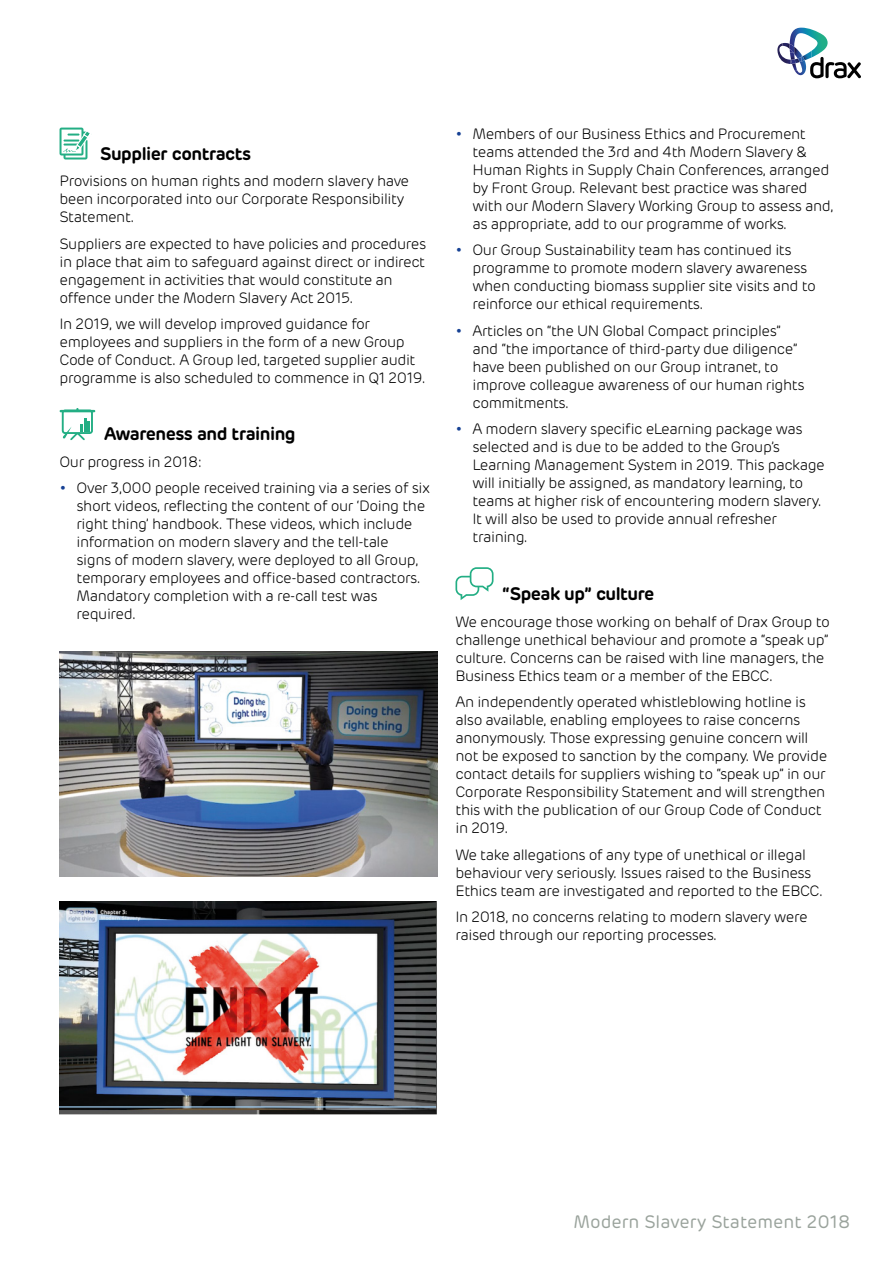
<style>
.page{position:relative;width:893px;height:1263px;background:#fff}
.page>*{position:absolute;margin:0;border:0;box-sizing:border-box;transform-origin:0 0}
.t1{font:600 18px "Rubrik";letter-spacing:-.03em;color:#000}
.t2{font:18px "Rubrik";color:#9aa39c}
.t3{font:300 15px/18px "Rubrik";letter-spacing:-.03em;color:#000}
.s1{font-weight:700;color:#164194}
</style>
<div class="page">
<svg style="left:777px;top:28px;width:84px;height:50px"></svg>
<svg style="left:60px;top:128px;width:30px;height:31px"></svg>
<svg style="left:63px;top:410px;width:29px;height:23px"></svg>
<div style="left:62px;top:409px;width:31px;height:25px;border:2px solid #23ae84;border-radius:2px"></div>
<hr style="left:61px;top:410px;width:33px;height:2px;background:#23ae84">
<svg style="left:63px;top:419px;width:26px;height:22px"></svg>
<svg style="left:455px;top:567px;width:38px;height:33px"></svg>
<img style="left:60px;top:901px;width:377px;height:213px">
<img style="left:60px;top:652px;width:377px;height:224px">
<p class="t1" style="left:100px;top:142px;width:152px">Supplier contracts</p>
<p class="t3" style="left:60px;top:172px;width:351px">Provisions on human rights and modern slavery have been incorporated into our Corporate Responsibility<br>Statement.</p>
<p class="t3" style="left:60px;top:235px;width:368px">Suppliers are expected to have policies and procedures in place that aim to safeguard against direct or indirect engagement in activities that would constitute an offence under the Modern Slavery Act 2015.</p>
<p class="t3" style="left:60px;top:315px;width:368px">In 2019, we will develop improved guidance for employees and suppliers in the form of a new Group Code of Conduct. A Group led, targeted supplier audit programme is also scheduled to commence in Q1 2019.</p>
<p class="t1" style="left:104px;top:422px;width:193px">Awareness and training</p>
<p class="t3" style="left:60px;top:453px;width:144px">Our progress in 2018:</p>
<p class="t3" style="left:77px;top:479px;width:355px;text-indent:-17px"><span class="s1">•</span> Over 3,000 people received training via a series of six short videos, reflecting the content of our ‘Doing the right thing’ handbook. These videos, which include information on modern slavery and the tell-tale<br>signs of modern slavery, were deployed to all Group, temporary employees and office-based contractors.<br>Mandatory completion with a re-call test was required.</p>
<p class="t3" style="left:472px;top:125px;width:362px;text-indent:-17px"><span class="s1">•</span> Members of our Business Ethics and Procurement teams attended the 3rd and 4th Modern Slavery &amp; Human Rights in Supply Chain Conferences, arranged by Front Group. Relevant best practice was shared with our Modern Slavery Working Group to assess and, as appropriate, add to our programme of works.</p>
<p class="t3" style="left:472px;top:241px;width:345px;text-indent:-17px"><span class="s1">•</span> Our Group Sustainability team has continued its programme to promote modern slavery awareness when conducting biomass supplier site visits and to reinforce our ethical requirements.</p>
<p class="t3" style="left:472px;top:322px;width:334px;text-indent:-17px"><span class="s1">•</span> Articles on “the UN Global Compact principles” and “the importance of third-party due diligence” have been published on our Group intranet, to improve colleague awareness of our human rights commitments.</p>
<p class="t3" style="left:472px;top:420px;width:354px;text-indent:-17px"><span class="s1">•</span> A modern slavery specific eLearning package was selected and is due to be added to the Group’s Learning Management System in 2019. This package will initially be assigned, as mandatory learning, to teams at higher risk of encountering modern slavery.<br>It will also be used to provide annual refresher training.</p>
<p class="t1" style="left:502px;top:582px;width:154px">“Speak up” culture</p>
<p class="t3" style="left:455px;top:613px;width:376px">We encourage those working on behalf of Drax Group to challenge unethical behaviour and promote a “speak up” culture. Concerns can be raised with line managers, the Business Ethics team or a member of the EBCC.</p>
<p class="t3" style="left:455px;top:693px;width:373px">An independently operated whistleblowing hotline is also available, enabling employees to raise concerns anonymously. Those expressing genuine concern will not be exposed to sanction by the company. We provide contact details for suppliers wishing to “speak up” in our Corporate Responsibility Statement and will strengthen this with the publication of our Group Code of Conduct in 2019.</p>
<p class="t3" style="left:455px;top:846px;width:369px">We take allegations of any type of unethical or illegal behaviour very seriously. Issues raised to the Business<br>Ethics team are investigated and reported to the EBCC.</p>
<p class="t3" style="left:455px;top:908px;width:354px">In 2018, no concerns relating to modern slavery were raised through our reporting processes.</p>
<p class="t2" style="left:574px;top:1210px;width:278px">Modern Slavery Statement 2018</p>
</div>
